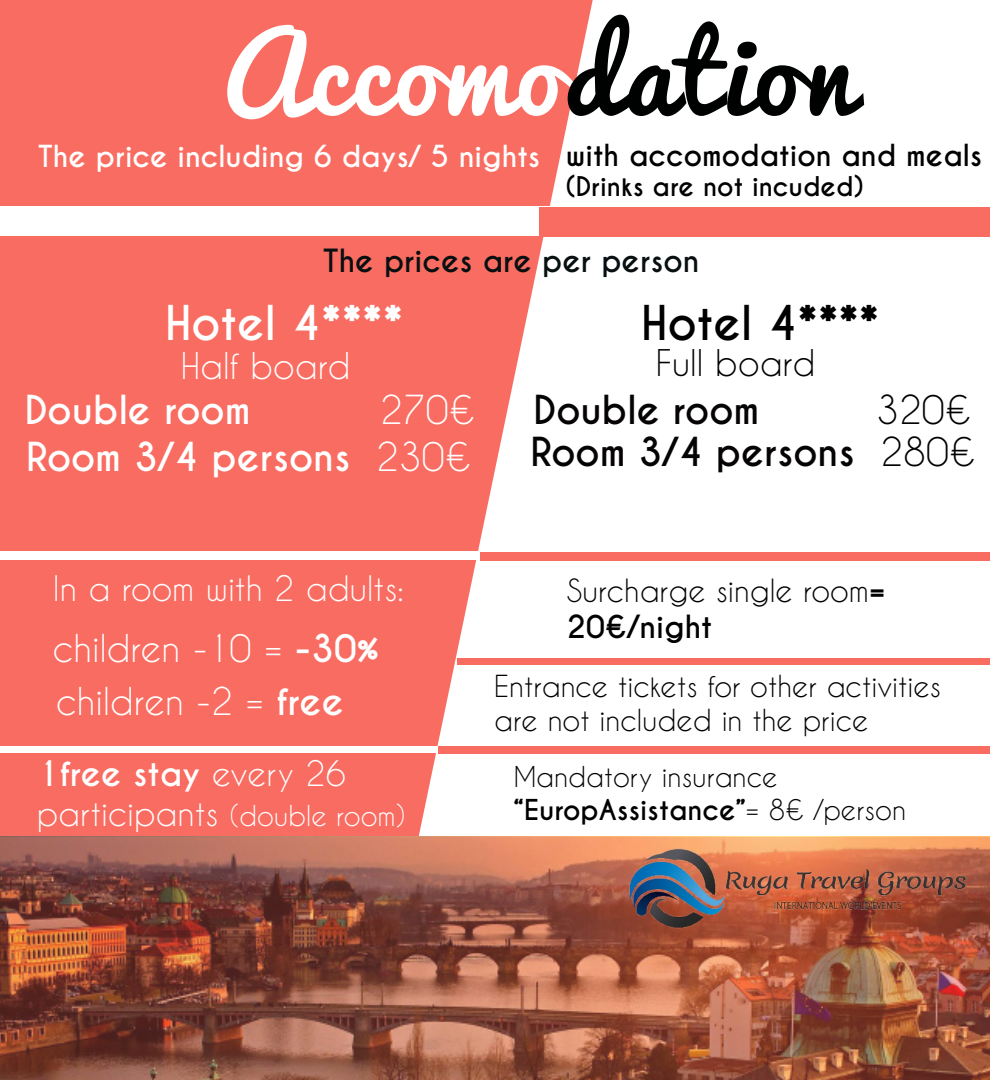
<style>
.page{position:relative;width:990px;height:1080px;background:#fff}
.page>*{position:absolute;margin:0;border:0;box-sizing:border-box;transform-origin:0 0}
.t1{font:108px "Pacifico";letter-spacing:.03em;color:#fff}
.t2{font:700 45px "Caviar Dreams";color:#fff}
.t3{font:700 45px "Caviar Dreams";color:#000}
.t4{font:700 37.5px/42.5px "Caviar Dreams";color:#050304;text-align:right}
.t5{font:700 37.5px "Caviar Dreams";color:#fff}
.t6{font:37.5px "Caviar Dreams";color:#fff}
.t7{font:36px/53.1px "Caviar Dreams";color:#fff}
.t8{font:34.5px "Caviar Dreams";color:#fff}
.t9{font:34.5px "Caviar Dreams";color:#000}
.t10{font:33px/39.6px "Caviar Dreams";color:#fff}
.t11{font:30px/36px "Caviar Dreams";color:#000101}
.t12{font:700 30px "Caviar Dreams";color:#080f11}
.t13{font:28.5px/34.2px "Caviar Dreams";color:#000101}
.t14{font:700 28.5px "Caviar Dreams";color:#fff}
.t15{font:27px/32.4px "Caviar Dreams";color:#000101}
.t16{font:700 25.5px "Caviar Dreams";color:#000101}
.s1{color:#000101}
.s2{font-weight:400}
.s3{font-weight:400;color:#000}
.s4{font-weight:700}
.s5{font-size:27px}
</style>
<div class="page">
<svg style="left:0;top:0;width:593px;height:837px;background:#f98177"></svg>
<div style="left:0;top:206px;width:557px;height:30px;background:#fff"></div>
<div style="left:540px;top:208px;width:450px;height:29px;background:#f96c61"></div>
<div style="left:0;top:551px;width:544px;height:9px;background:#fff"></div>
<div style="left:480px;top:552px;width:510px;height:9px;background:#f96c61"></div>
<div style="left:458px;top:658px;width:532px;height:7px;background:#f96c61"></div>
<div style="left:0;top:746px;width:490px;height:7px;background:#fff"></div>
<div style="left:438px;top:746px;width:552px;height:7px;background:#f96c61"></div>
<img style="left:0;top:837px;width:990px;height:243px">
<img style="left:613px;top:841px;width:363px;height:94px">
<h1 class="t1" style="left:220px;top:16px;width:633px">Accomo<span class="s1">dation</span></h1>
<p class="t14" style="left:38px;top:139px;width:945px">The price including 6 days/ 5 nights <span class="s1">with accomodation and meals</span></p>
<p class="t16" style="left:566px;top:171px;width:299px">(Drinks are not incuded)</p>
<p class="t12" style="left:323px;top:243px;width:378px">The prices are per person</p>
<h2 class="t2" style="left:165px;top:296px;width:240px">Hotel 4****</h2>
<h2 class="t3" style="left:641px;top:296px;width:240px">Hotel 4****</h2>
<p class="t8" style="left:181px;top:345px;width:171px">Half board</p>
<p class="t9" style="left:656px;top:342px;width:161px">Full board</p>
<p class="t5" style="left:25px;top:387px;width:227px">Double room</p>
<p class="t6" style="left:380px;top:387px;width:97px">270€</p>
<p class="t5" style="left:26px;top:434px;width:447px">Room 3/4 persons <span class="s2">230€</span></p>
<p class="t4" style="left:531px;top:390px;width:446px"><span class="s3">320€<br></span>Room 3/4 persons <span class="s3">280€</span></p>
<p class="t4" style="left:534px;top:390px;width:227px">Double room</p>
<p class="t10" style="left:53px;top:568px;width:353px">In a room with 2 adults:</p>
<p class="t7" style="left:53px;top:621px;width:328px">children -10 = <span class="s4">-30% </span>children -2 = <span class="s4">free</span></p>
<p class="t10" style="left:37px;top:753px;width:370px"><span class="s4">1free stay</span> every 26 participants <span class="s5">(double room)</span></p>
<p class="t11" style="left:567px;top:572px;width:320px">Surcharge single room<span class="s4">=<br>20€/night</span></p>
<p class="t13" style="left:494px;top:669px;width:448px">Entrance tickets for other activities are not included in the price</p>
<p class="t15" style="left:514px;top:760px;width:394px">Mandatory insurance <span class="s4">“EuropAssistance”</span>= 8€ /person</p>
</div>
